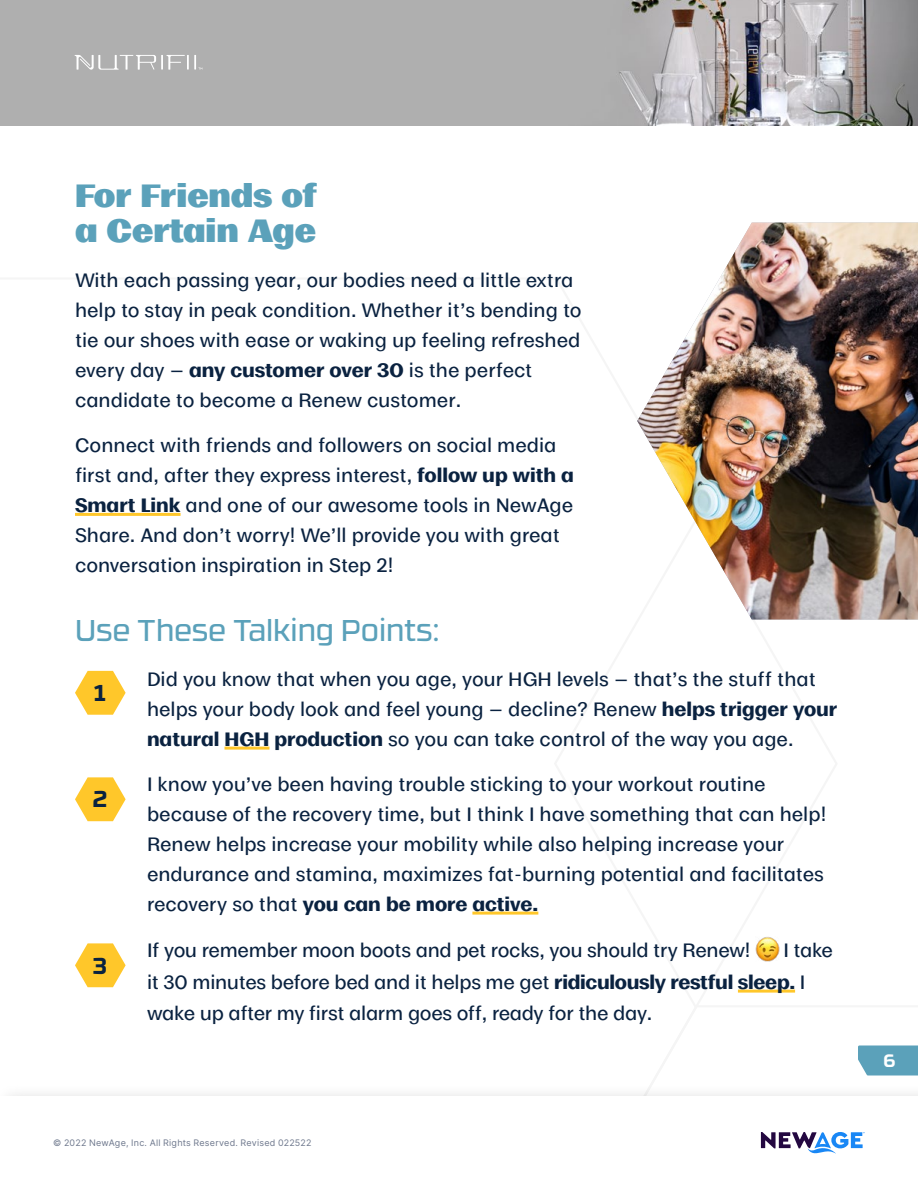
<style>
.page{position:relative;width:918px;height:1188px;background:#fff}
.page>*{position:absolute;margin:0;border:0;box-sizing:border-box;transform-origin:0 0}
.t1{font:900 30px/34.5px "Moriston";color:#5ba1ba}
.t2{font:30px "RB No 3.1";color:#5ba1ba}
.t3{font:700 22.95px "RB No 3.1";color:#0a2240}
.t4{font:500 18px/30px "Moriston";letter-spacing:-.005em;color:#0a2240}
.t5{font:700 18px "RB No 3.1";color:#fff}
.t6{font:9px "Inter";letter-spacing:.025em;color:#6d778c}
.s1{font-weight:700}
</style>
<div class="page">
<img style="left:0;top:0;width:918px;height:126px">
<svg style="left:75px;top:55px;width:127px;height:15px;background:#c0c0c0"></svg>
<hr style="left:75px;top:513px;width:106px;height:3px;background:#ffc72a">
<hr style="left:225px;top:747px;width:44px;height:3px;background:#ffc72a">
<hr style="left:472px;top:912px;width:66px;height:3px;background:#ffc72a">
<hr style="left:738px;top:990px;width:57px;height:3px;background:#ffc72a">
<svg style="left:75px;top:671px;width:51px;height:44px"></svg>
<svg style="left:75px;top:777px;width:51px;height:44px"></svg>
<svg style="left:75px;top:943px;width:51px;height:44px"></svg>
<img style="left:637px;top:223px;width:281px;height:397px">
<img style="left:756px;top:937px;width:24px;height:24px">
<div style="left:0;top:1084px;width:918px;height:104px;background:#fafafa"></div>
<div style="left:0;top:1096px;width:918px;height:92px;background:#fff"></div>
<svg style="left:761px;top:1132px;width:104px;height:22px"></svg>
<svg style="left:858px;top:1046px;width:60px;height:30px;background:#64a6bd"></svg>
<h1 class="t1" style="left:75px;top:178px;width:244px">For Friends of a Certain Age</h1>
<p class="t4" style="left:75px;top:264px;width:508px">With each passing year, our bodies need a little extra help to stay in peak condition. Whether it’s bending to tie our shoes with ease or waking up feeling refreshed every day — <span class="s1">any customer over 30</span> is the perfect candidate to become a Renew customer.</p>
<p class="t4" style="left:75px;top:429px;width:500px">Connect with friends and followers on social media first and, after they express interest, <span class="s1">follow up with a Smart Link</span> and one of our awesome tools in NewAge Share. And don’t worry! We’ll provide you with great conversation inspiration in Step 2!</p>
<h1 class="t2" style="left:75px;top:607px;width:366px">Use These Talking Points:</h1>
<p class="t4" style="left:147px;top:663px;width:692px">Did you know that when you age, your HGH levels — that’s the stuff that helps your body look and feel young — decline? Renew <span class="s1">helps trigger your natural HGH production</span> so you can take control of the way you age.</p>
<p class="t4" style="left:147px;top:768px;width:681px">I know you’ve been having trouble sticking to your workout routine because of the recovery time, but I think I have something that can help!<br>Renew helps increase your mobility while also helping increase your endurance and stamina, maximizes fat-burning potential and facilitates recovery so that <span class="s1">you can be more active.</span></p>
<p class="t4" style="left:147px;top:934px;width:605px">If you remember moon boots and pet rocks, you should try Renew!</p>
<p class="t3" style="left:94px;top:675px;width:13px">1</p>
<p class="t3" style="left:93px;top:781px;width:16px">2</p>
<p class="t4" style="left:147px;top:933px;width:688px;line-height:31.5px;text-indent:637px">I take it 30 minutes before bed and it helps me get <span class="s1">ridiculously restful sleep.</span> I wake up after my first alarm goes off, ready for the day.</p>
<p class="t3" style="left:93px;top:947px;width:16px">3</p>
<p class="t6" style="left:53px;top:1136px;width:260px">© 2022 NewAge, Inc. All Rights Reserved. Revised 022522</p>
<p class="t5" style="left:883px;top:1046px;width:14px">6</p>
</div>
